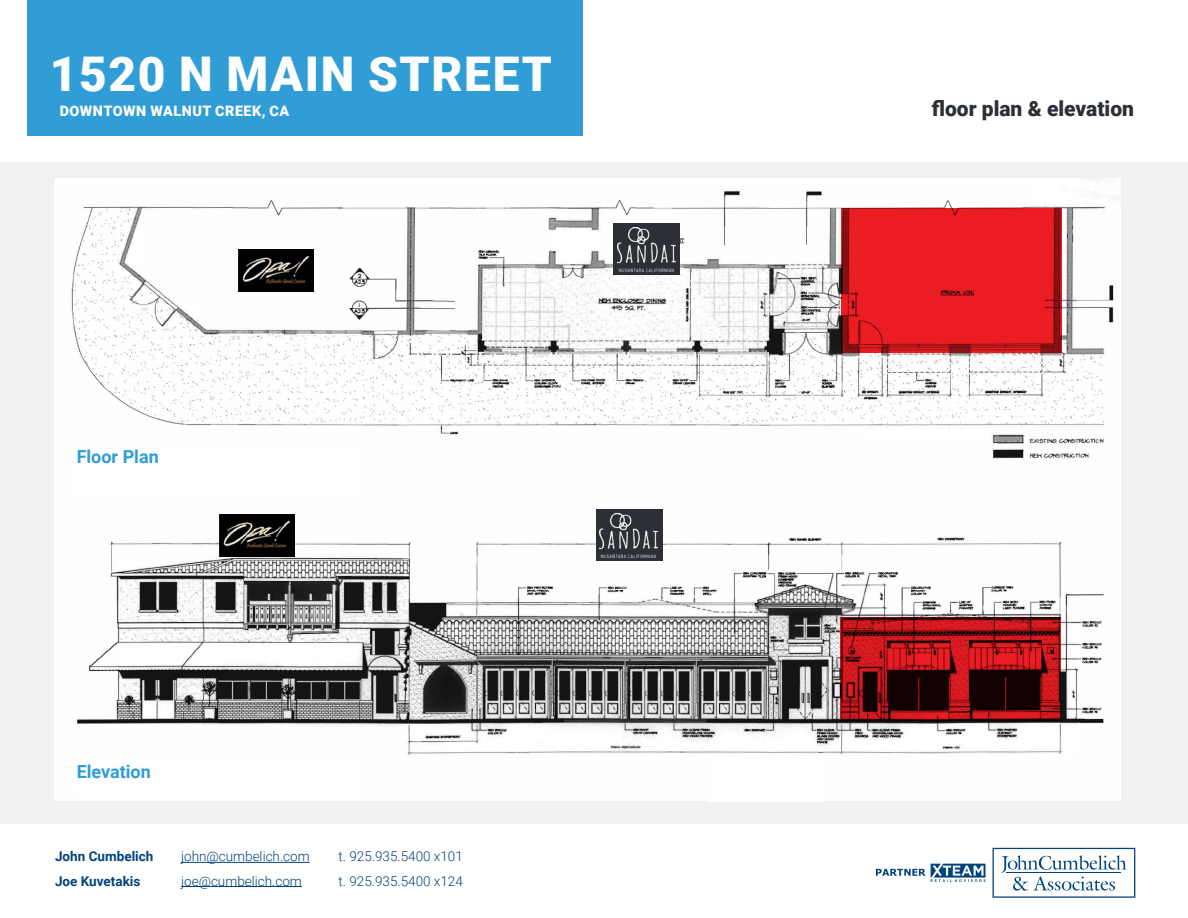
<style>
.page{position:relative;width:1188px;height:918px;background:#fff}
.page>*{position:absolute;margin:0;border:0;box-sizing:border-box;transform-origin:0 0}
.t1{font:900 47.85px "Roboto";letter-spacing:.035em;color:#fff}
.t2{font:900 21px "Roboto";color:#2c2f36}
.t3{font:700 18px "Roboto";color:#309dd7}
.t4{font:900 14.4px "Roboto";letter-spacing:.035em;color:#fff}
.t5{font:300 13.5px "Roboto";color:#00447c}
.t6{font:700 13.5px "Roboto";color:#00447c}
</style>
<div class="page">
<div style="left:27px;top:0;width:555px;height:136px;background:#309dd7"></div>
<hr style="left:181px;top:862px;width:129px;height:1px;background:#00447c">
<hr style="left:181px;top:886px;width:121px;height:1px;background:#00447c">
<div style="left:0;top:162px;width:1188px;height:662px;background:#f1f1f1"></div>
<svg style="left:993px;top:848px;width:142px;height:50px"></svg>
<svg style="left:876px;top:864px;width:110px;height:18px"></svg>
<img style="left:54px;top:179px;width:1066px;height:622px">
<div style="left:710px;top:761px;width:113px;height:40px;background:#fff"></div>
<div style="left:841px;top:208px;width:221px;height:145px;background:#ed1d24"></div>
<svg style="left:840px;top:617px;width:221px;height:103px;background:#820f13"></svg>
<img style="left:238px;top:249px;width:75px;height:42px">
<div style="left:613px;top:224px;width:67px;height:51px;background:#2c2f36"></div>
<img style="left:617px;top:227px;width:58px;height:45px">
<img style="left:219px;top:514px;width:75px;height:42px">
<div style="left:596px;top:510px;width:67px;height:51px;background:#2c2f36"></div>
<img style="left:599px;top:514px;width:58px;height:45px">
<div style="left:77px;top:449px;width:283px;height:47px;background:#fff"></div>
<div style="left:77px;top:765px;width:283px;height:31px;background:#fff"></div>
<h1 class="t1" style="left:50px;top:40px;width:504px">1520 N MAIN STREET</h1>
<p class="t4" style="left:60px;top:100px;width:231px">DOWNTOWN WALNUT CREEK, CA</p>
<p class="t3" style="left:77px;top:444px;width:84px">Floor Plan</p>
<p class="t3" style="left:77px;top:759px;width:76px">Elevation</p>
<p class="t6" style="left:55px;top:847px;width:100px">John Cumbelich</p>
<p class="t5" style="left:181px;top:847px;width:130px">john@cumbelich.com</p>
<p class="t5" style="left:339px;top:847px;width:126px">t. 925.935.5400 x101</p>
<p class="t6" style="left:55px;top:871px;width:87px">Joe Kuvetakis</p>
<p class="t5" style="left:181px;top:871px;width:122px">joe@cumbelich.com</p>
<p class="t5" style="left:339px;top:871px;width:126px">t. 925.935.5400 x124</p>
<p class="t2" style="left:932px;top:93px;width:204px">floor plan &amp; elevation</p>
</div>
